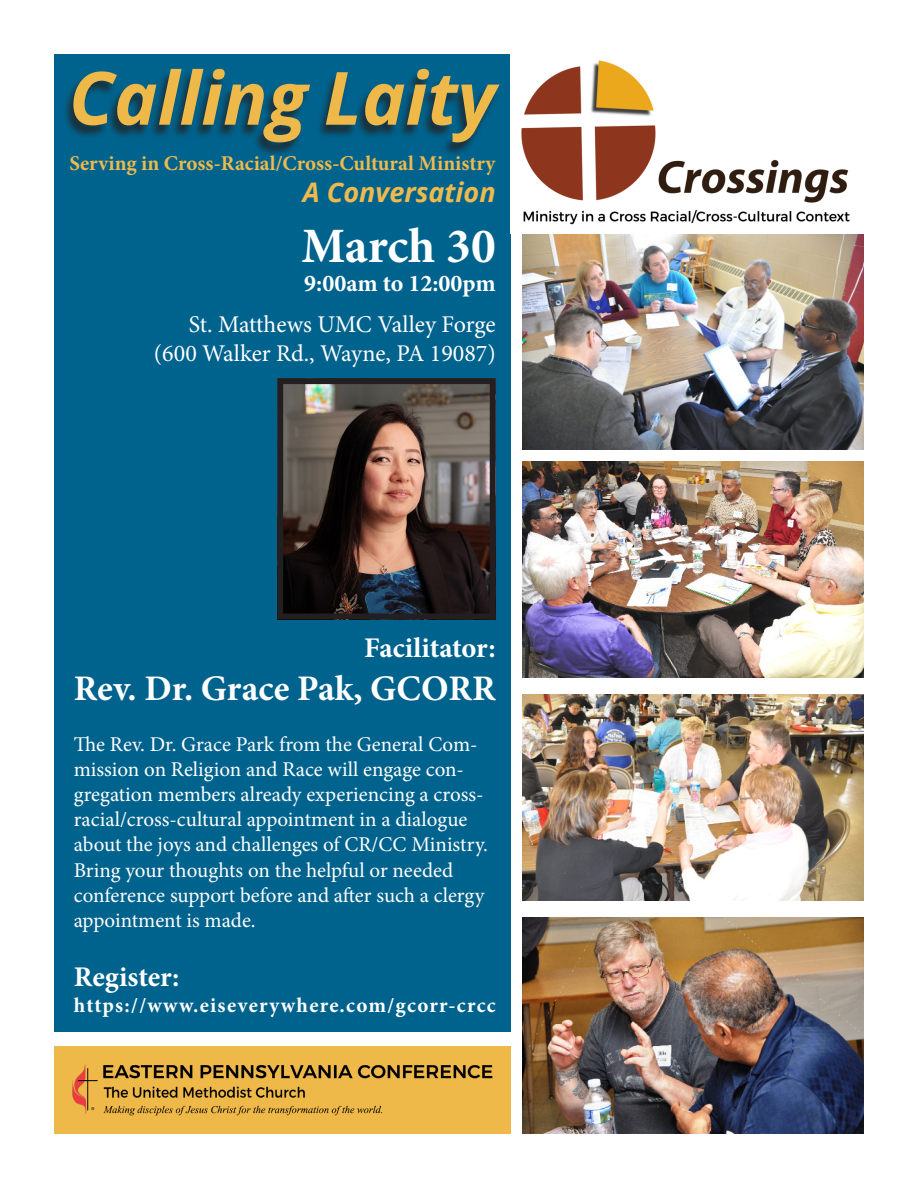
<style>
.page{position:relative;width:918px;height:1188px;background:#fff}
.page>*{position:absolute;margin:0;border:0;box-sizing:border-box;transform-origin:0 0}
.t1{font:italic 700 73.5px "Open Sans";color:#efb94a}
.t2{font:700 49.5px "Minion Pro";letter-spacing:-.005em;color:#fff}
.t3{font:700 36px "Minion Pro";color:#fff}
.t4{font:700 28.5px "Minion Pro";letter-spacing:-.005em;color:#fff}
.t5{font:italic 700 27px "Open Sans";color:#efba4d}
.t6{font:24px "Minion Pro";color:#fff}
.t7{font:700 24px "Minion Pro";color:#fff}
.t8{font:21px/25.2px "Minion Pro";color:#fff}
.t9{font:700 21px "Minion Pro";color:#efba4d}
.t10{font:700 21px "Minion Pro";letter-spacing:.06em;color:#fff}
</style>
<div class="page">
<div style="left:54px;top:54px;width:457px;height:978px;background:#00638d"></div>
<img style="left:522px;top:462px;width:342px;height:215px">
<img style="left:522px;top:918px;width:342px;height:215px">
<img style="left:284px;top:385px;width:205px;height:227px">
<div style="left:277px;top:378px;width:219px;height:241px;border:6px solid #231f20"></div>
<div style="left:54px;top:1046px;width:457px;height:87px;background:#efb94a"></div>
<img style="left:72px;top:1064px;width:421px;height:52px">
<img style="left:522px;top:234px;width:342px;height:215px">
<div style="left:62px;top:70px;width:438px;height:87px;background:#231f20;opacity:.75"></div>
<img style="left:522px;top:694px;width:342px;height:207px">
<img style="left:521px;top:60px;width:329px;height:165px">
<p class="t1" style="left:69px;top:46px;width:428px">Calling Laity</p>
<p class="t9" style="left:69px;top:148px;width:427px">Serving in Cross-Racial/Cross-Cultural Ministry</p>
<p class="t5" style="left:303px;top:173px;width:194px">A Conversation</p>
<p class="t2" style="left:301px;top:211px;width:196px">March 30</p>
<p class="t7" style="left:304px;top:266px;width:193px">9:00am to 12:00pm</p>
<p class="t6" style="left:189px;top:309px;width:308px">St. Matthews UMC Valley Forge</p>
<p class="t6" style="left:154px;top:338px;width:343px">(600 Walker Rd., Wayne, PA 19087)</p>
<p class="t4" style="left:364px;top:628px;width:133px">Facilitator:</p>
<p class="t3" style="left:74px;top:663px;width:423px">Rev. Dr. Grace Pak, GCORR</p>
<p class="t8" style="left:74px;top:731px;width:416px">The Rev. Dr. Grace Park from the General Com&shy;mission on Religion and Race will engage con&shy;gregation members already experiencing a cross&shy;racial/cross-cultural appointment in a dialogue about the joys and challenges of CR/CC Ministry.<br>Bring your thoughts on the helpful or needed conference support before and after such a clergy appointment is made.</p>
<p class="t4" style="left:74px;top:957px;width:107px">Register:</p>
<p class="t10" style="left:74px;top:990px;width:423px">https://www.eiseverywhere.com/gcorr-crcc</p>
</div>
